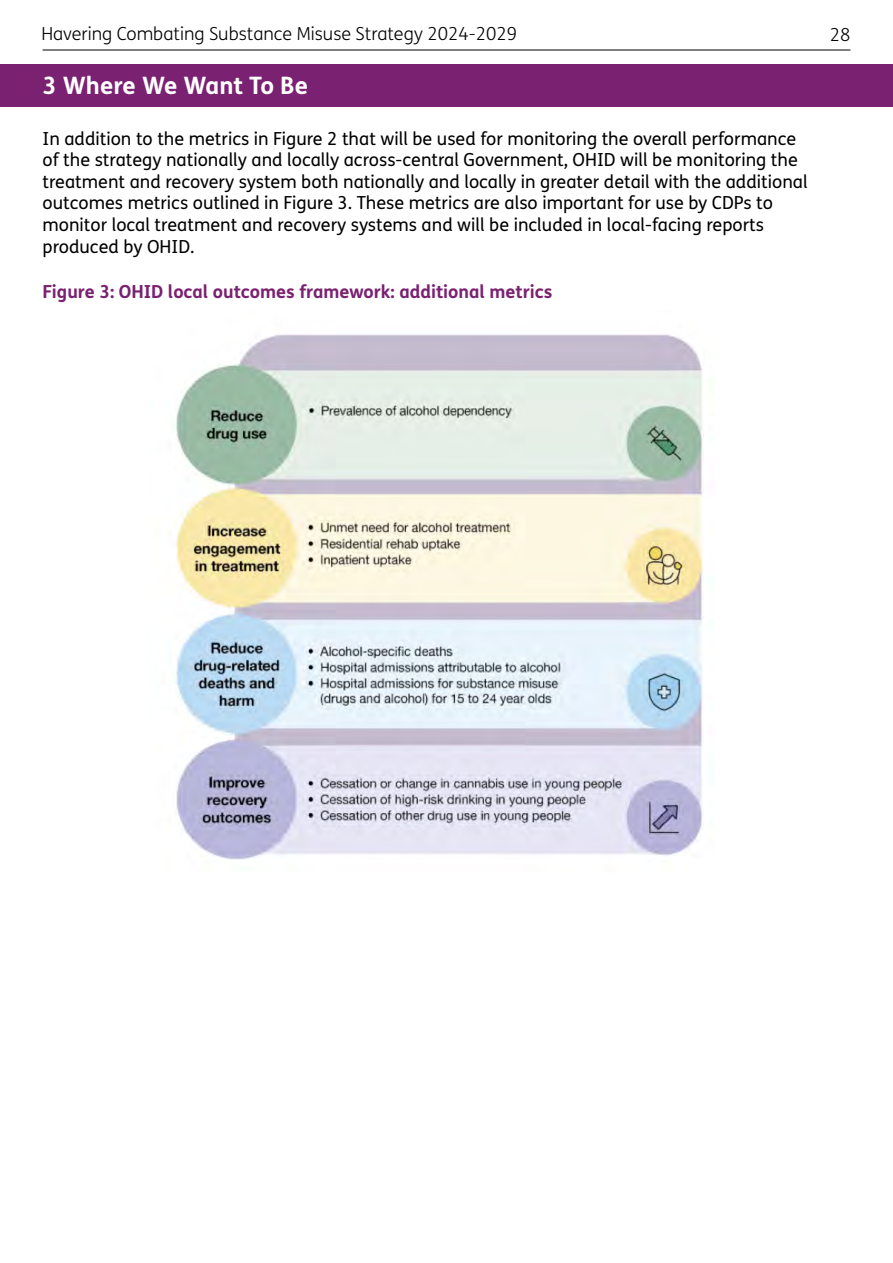
<style>
.page{position:relative;width:893px;height:1263px;background:#fff}
.page>*{position:absolute;margin:0;border:0;box-sizing:border-box;transform-origin:0 0}
.t1{font:700 24px "FS Me";color:#fff}
.t2{font:18px/21.6px "FS Me";color:#000}
.t3{font:700 18px "FS Me";color:#7a2171}
.t4{font:300 18px "FS Me";color:#000}
</style>
<div class="page">
<div style="left:0;top:64px;width:893px;height:42px;background:#7a2171"></div>
<hr style="left:43px;top:50px;width:807px;height:1px;background:#000">
<img style="left:173px;top:334px;width:531px;height:526px">
<p class="t4" style="left:41px;top:21px;width:477px">Havering Combating Substance Misuse Strategy 2024-2029</p>
<p class="t1" style="left:43px;top:67px;width:267px">3 Where We Want To Be</p>
<p class="t2" style="left:43px;top:128px;width:767px">In addition to the metrics in Figure 2 that will be used for monitoring the overall performance of the strategy nationally and locally across-central Government, OHID will be monitoring the treatment and recovery system both nationally and locally in greater detail with the additional outcomes metrics outlined in Figure 3. These metrics are also important for use by CDPs to monitor local treatment and recovery systems and will be included in local-facing reports produced by OHID.</p>
<p class="t3" style="left:43px;top:278px;width:511px">Figure 3: OHID local outcomes framework: additional metrics</p>
</div>
